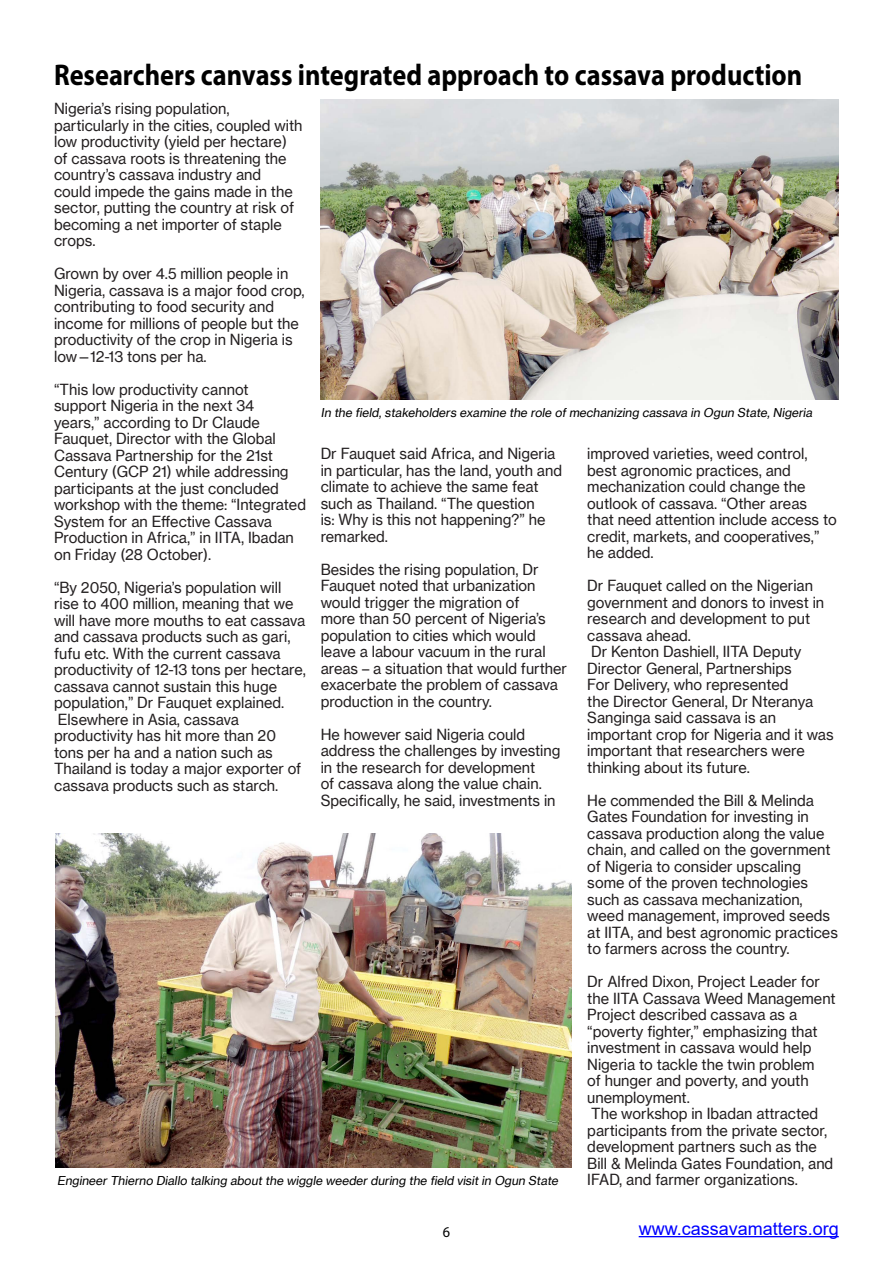
<style>
.page{position:relative;width:893px;height:1263px;background:#fff}
.page>*{position:absolute;margin:0;border:0;box-sizing:border-box;transform-origin:0 0}
.Body_text{font:700 30px "Myriad Pro";color:#000;scale:.88 1}
.t1{font:18px "Arial";color:#00f}
.t2{font:15px/16.5px "N Haas Grotesk TX Pro";color:#231f20}
.Body_text-2{font:15px "Myriad Pro";color:#000;scale:.95 1}
.Body_text-3{font:italic 12px "N Haas Grotesk TX Pro";color:#000}
</style>
<div class="page">
<hr style="left:639px;top:1236px;width:200px;height:1px;background:#00f">
<img style="left:56px;top:833px;width:516px;height:335px">
<img style="left:321px;top:100px;width:518px;height:299px">
<p class="Body_text" style="left:54px;top:56px;width:852px">Researchers canvass integrated approach to cassava production</p>
<p class="t2" style="left:54px;top:100px;width:250px">Nigeria’s rising population, particularly in the cities, coupled with low productivity (yield per hectare) of cassava roots is threatening the country’s cassava industry and<br>could impede the gains made in the sector, putting the country at risk of becoming a net importer of staple crops.</p>
<p class="t2" style="left:54px;top:265px;width:252px">Grown by over 4.5 million people in Nigeria, cassava is a major food crop, contributing to food security and income for millions of people but the productivity of the crop in Nigeria is low—12-13 tons per ha.</p>
<p class="t2" style="left:54px;top:381px;width:253px">“This low productivity cannot<br>support Nigeria in the next 34<br>years,” according to Dr Claude<br>Fauquet, Director with the Global<br>Cassava Partnership for the 21st<br>Century (GCP 21) while addressing participants at the just concluded workshop with the theme: “Integrated<br>System for an Effective Cassava<br>Production in Africa,” in IITA, Ibadan on Friday (28 October).</p>
<p class="t2" style="left:54px;top:579px;width:253px">“By 2050, Nigeria’s population will rise to 400 million, meaning that we will have more mouths to eat cassava and cassava products such as gari, fufu etc. With the current cassava productivity of 12-13 tons per hectare, cassava cannot sustain this huge population,” Dr Fauquet explained.</p>
<p class="t2" style="left:54px;top:711px;width:249px">Elsewhere in Asia, cassava productivity has hit more than 20 tons per ha and a nation such as<br>Thailand is today a major exporter of cassava products such as starch.</p>
<p class="Body_text-3" style="left:321px;top:405px;width:495px">In the field, stakeholders examine the role of mechanizing cassava in Ogun State, Nigeria</p>
<p class="t2" style="left:321px;top:445px;width:243px">Dr Fauquet said Africa, and Nigeria in particular, has the land, youth and climate to achieve the same feat such as Thailand. “The question<br>is: Why is this not happening?” he remarked.</p>
<p class="t2" style="left:321px;top:561px;width:248px">Besides the rising population, Dr<br>Fauquet noted that urbanization would trigger the migration of<br>more than 50 percent of Nigeria’s population to cities which would leave a labour vacuum in the rural areas – a situation that would further exacerbate the problem of cassava production in the country.</p>
<p class="t2" style="left:321px;top:726px;width:241px">He however said Nigeria could address the challenges by investing in the research for development<br>of cassava along the value chain.<br>Specifically, he said, investments in</p>
<p class="t2" style="left:587px;top:445px;width:251px">improved varieties, weed control, best agronomic practices, and mechanization could change the outlook of cassava. “Other areas that need attention include access to credit, markets, and cooperatives,” he added.</p>
<p class="t2" style="left:587px;top:577px;width:238px">Dr Fauquet called on the Nigerian government and donors to invest in research and development to put cassava ahead.</p>
<p class="t2" style="left:587px;top:643px;width:248px">Dr Kenton Dashiell, IITA Deputy<br>Director General, Partnerships<br>For Delivery, who represented<br>the Director General, Dr Nteranya<br>Sanginga said cassava is an important crop for Nigeria and it was important that researchers were thinking about its future.</p>
<p class="t2" style="left:587px;top:792px;width:252px">He commended the Bill &amp; Melinda Gates Foundation for investing in cassava production along the value chain, and called on the government of Nigeria to consider upscaling some of the proven technologies such as cassava mechanization, weed management, improved seeds at IITA, and best agronomic practices to farmers across the country.</p>
<p class="t2" style="left:587px;top:973px;width:250px">Dr Alfred Dixon, Project Leader for the IITA Cassava Weed Management<br>Project described cassava as a “poverty fighter,” emphasizing that investment in cassava would help<br>Nigeria to tackle the twin problem<br>of hunger and poverty, and youth unemployment.</p>
<p class="t2" style="left:587px;top:1105px;width:247px">The workshop in Ibadan attracted participants from the private sector, development partners such as the Bill &amp; Melinda Gates Foundation, and IFAD, and farmer organizations.</p>
<p class="Body_text-3" style="left:57px;top:1173px;width:505px">Engineer Thierno Diallo talking about the wiggle weeder during the field visit in Ogun State</p>
<p class="Body_text-2" style="left:443px;top:1223px;width:9px">6</p>
<p class="t1" style="left:639px;top:1216px;width:202px">www.cassavamatters.org</p>
</div>
